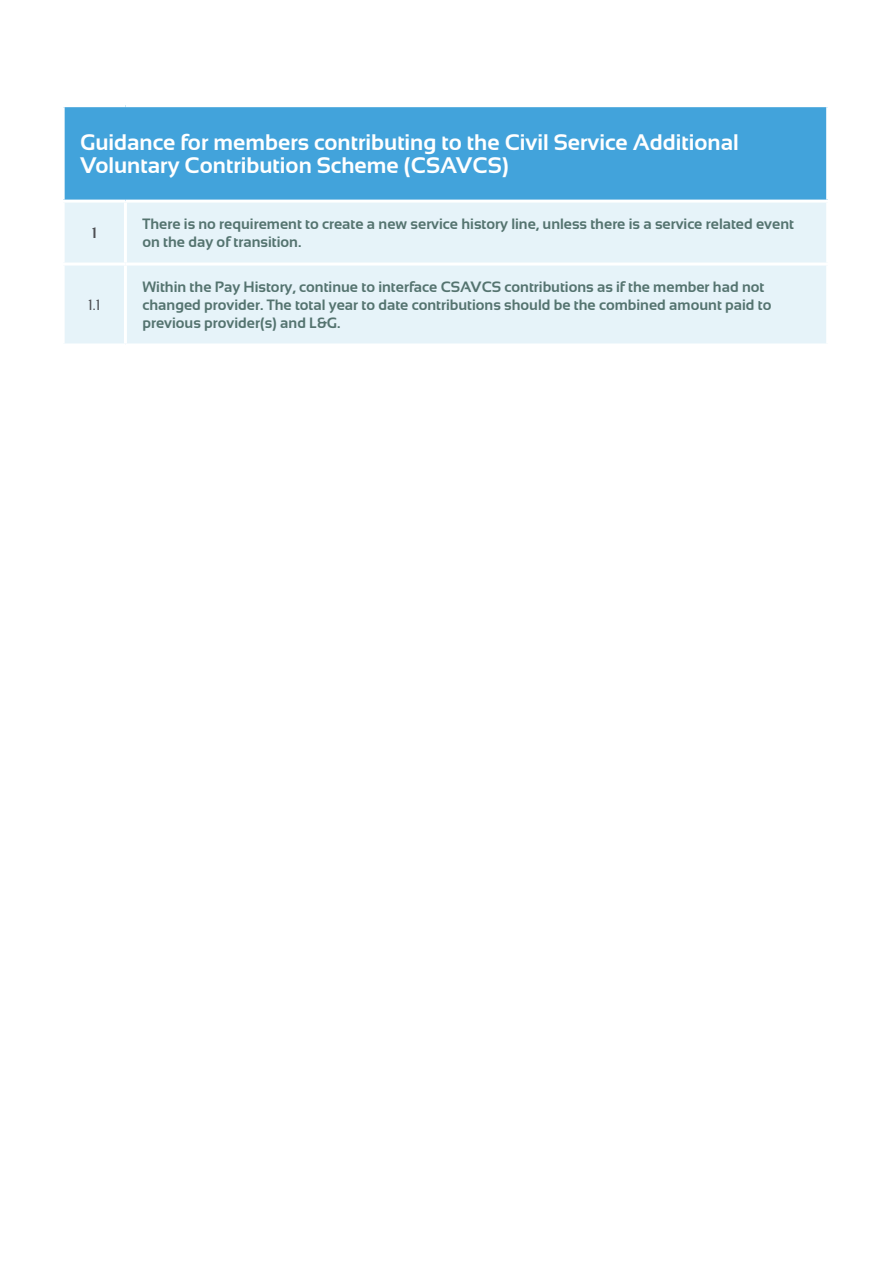
<style>
.page{position:relative;width:893px;height:1263px;background:#fff}
.page>*{position:absolute;margin:0;border:0;box-sizing:border-box;transform-origin:0 0}
.t1{font:700 22.5px/22.5px "Sansation";color:#fff}
.t2{font:700 15px/18px "Sansation";color:#54736f}
.t3{font:15px "Sansation";color:#4d4e53}
.t4{font:700 15px "Sansation";color:#4d4e53}
</style>
<div class="page">
<div style="left:63px;top:106px;width:765px;height:95px;background:#42a3db"></div>
<div style="left:65px;top:203px;width:761px;height:140px;background:#e6f3f9"></div>
<hr style="left:62px;top:104px;width:63px;height:3px;background:#fff">
<hr style="left:62px;top:107px;width:3px;height:93px;background:#fff">
<hr style="left:125px;top:104px;width:704px;height:3px;background:#fff">
<hr style="left:826px;top:107px;width:3px;height:93px;background:#fff">
<hr style="left:62px;top:200px;width:63px;height:3px;background:#fff">
<hr style="left:125px;top:200px;width:704px;height:3px;background:#fff">
<hr style="left:124px;top:203px;width:3px;height:60px;background:#fff">
<hr style="left:62px;top:263px;width:63px;height:3px;background:#fff">
<hr style="left:125px;top:263px;width:704px;height:3px;background:#fff">
<hr style="left:124px;top:266px;width:3px;height:77px;background:#fff">
<h1 class="t1" style="left:80px;top:131px;width:660px">Guidance for members contributing to the Civil Service Additional<br>Voluntary Contribution Scheme (CSAVCS)</h1>
<p class="t4" style="left:92px;top:224px;width:7px">1</p>
<p class="t2" style="left:142px;top:215px;width:653px">There is no requirement to create a new service history line, unless there is a service related event on the day of transition.</p>
<p class="t3" style="left:88px;top:296px;width:14px">1.1</p>
<p class="t2" style="left:142px;top:278px;width:630px">Within the Pay History, continue to interface CSAVCS contributions as if the member had not changed provider. The total year to date contributions should be the combined amount paid to previous provider(s) and L&amp;G.</p>
</div>
